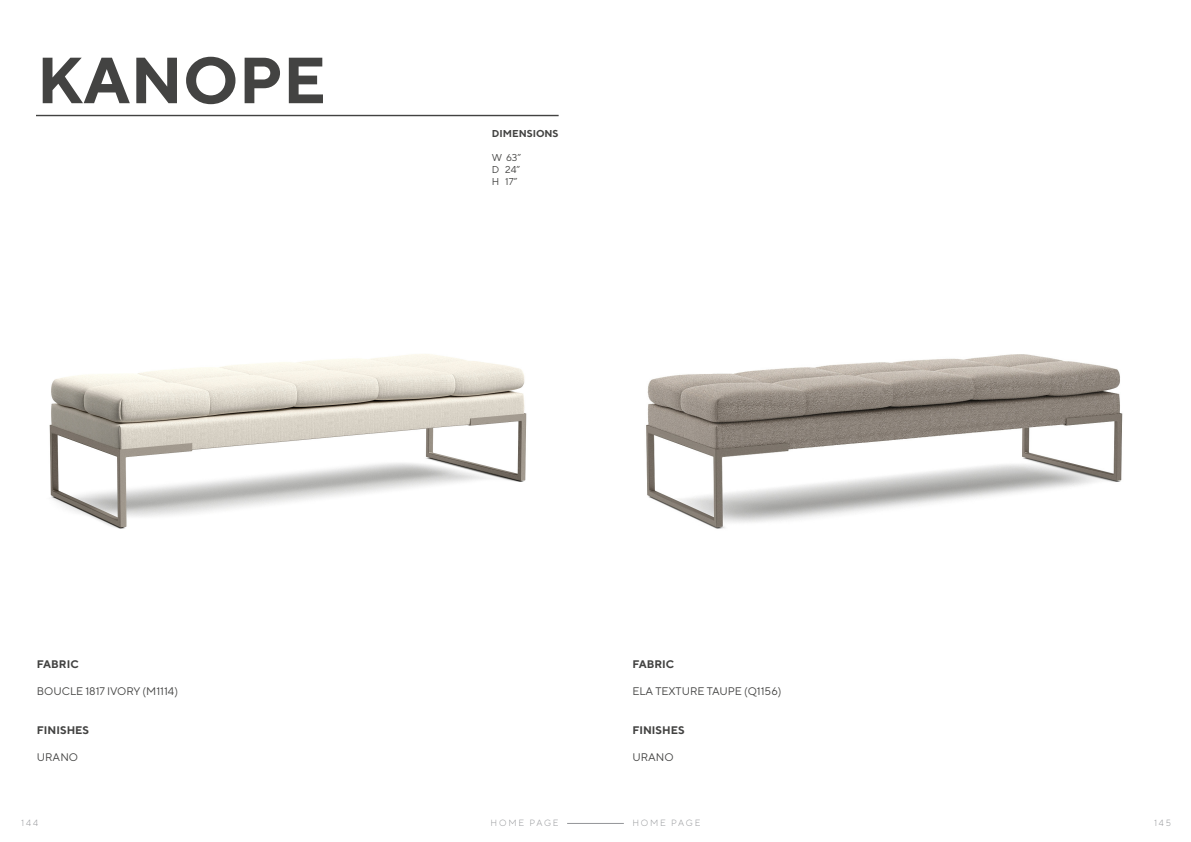
<style>
.page{position:relative;width:1191px;height:842px;background:#fff}
.page>*{position:absolute;margin:0;border:0;box-sizing:border-box;transform-origin:0 0}
.t1{font:700 65px "TT Norms";color:#434342}
.t2{font:11px "TT Norms";color:#434342}
.t3{font:700 11px "TT Norms";color:#434342}
.t4{font:10px/12px "TT Norms";color:#434342;text-align:justify}
.t5{font:700 10px "TT Norms";color:#434342}
.t6{font:300 9px "TT Norms";letter-spacing:.2em;color:#939598}
</style>
<div class="page">
<div style="left:36px;top:115px;width:522px;height:1px;border:1px solid #434342"></div>
<img style="left:49px;top:354px;width:478px;height:175px">
<img style="left:646px;top:354px;width:477px;height:175px">
<hr style="left:567px;top:823px;width:57px;height:1px;background:#939598">
<h1 class="t1" style="left:37px;top:39px;width:291px">KANOPE</h1>
<p class="t5" style="left:492px;top:128px;width:68px">DIMENSIONS</p>
<p class="t4" style="left:492px;top:152px;width:31px">W 63” D 24” H 17”</p>
<p class="t3" style="left:37px;top:657px;width:43px">FABRIC</p>
<p class="t2" style="left:37px;top:684px;width:143px">BOUCLE 1817 IVORY (M1114)</p>
<p class="t3" style="left:37px;top:723px;width:54px">FINISHES</p>
<p class="t2" style="left:37px;top:750px;width:43px">URANO</p>
<p class="t3" style="left:632px;top:657px;width:43px">FABRIC</p>
<p class="t2" style="left:632px;top:684px;width:151px">ELA TEXTURE TAUPE (Q1156)</p>
<p class="t3" style="left:632px;top:723px;width:54px">FINISHES</p>
<p class="t2" style="left:632px;top:750px;width:43px">URANO</p>
<p class="t6" style="left:21px;top:818px;width:19px">144</p>
<p class="t6" style="left:490px;top:818px;width:69px">HOME PAGE</p>
<p class="t6" style="left:632px;top:818px;width:69px">HOME PAGE</p>
<p class="t6" style="left:1154px;top:818px;width:19px">145</p>
</div>
